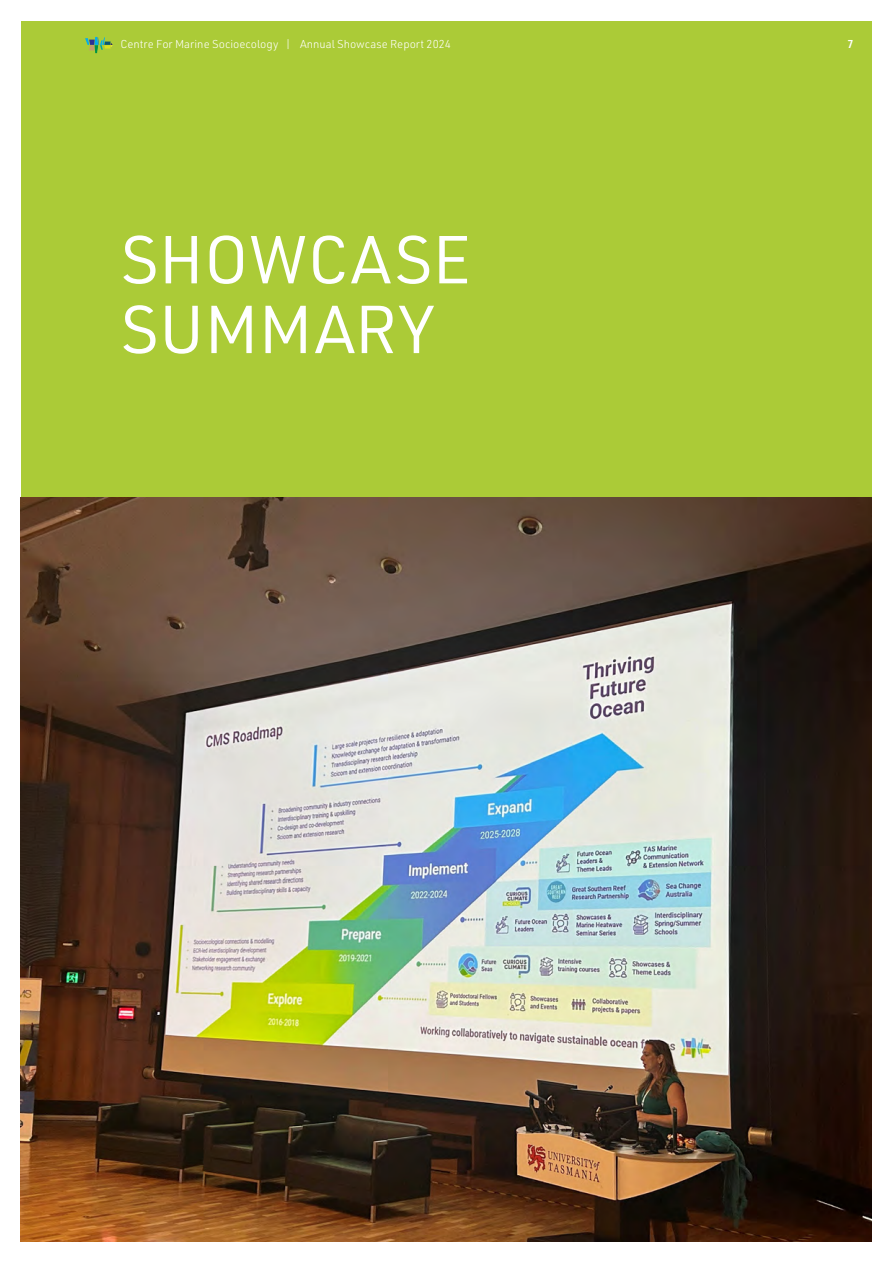
<style>
.page{position:relative;width:893px;height:1263px;background:#fff}
.page>*{position:absolute;margin:0;border:0;box-sizing:border-box;transform-origin:0 0}
.t1{font:66.3px/69.8px "URWDIN";color:#fff}
.t2{font:300 11.25px "URWDIN";color:#fff}
.t3{font:600 11.25px "URWDIN";color:#fff}
</style>
<div class="page">
<div style="left:21px;top:21px;width:851px;height:1221px;background:#abcb37"></div>
<img style="left:21px;top:497px;width:851px;height:745px">
<svg style="left:85px;top:37px;width:28px;height:16px"></svg>
<p class="t2" style="left:120px;top:37px;width:332px">Centre For Marine Socioecology | Annual Showcase Report 2024</p>
<p class="t3" style="left:847px;top:37px;width:8px">7</p>
<h1 class="t1" style="left:120px;top:223px;width:352px">SHOWCASE<br>SUMMARY</h1>
</div>
